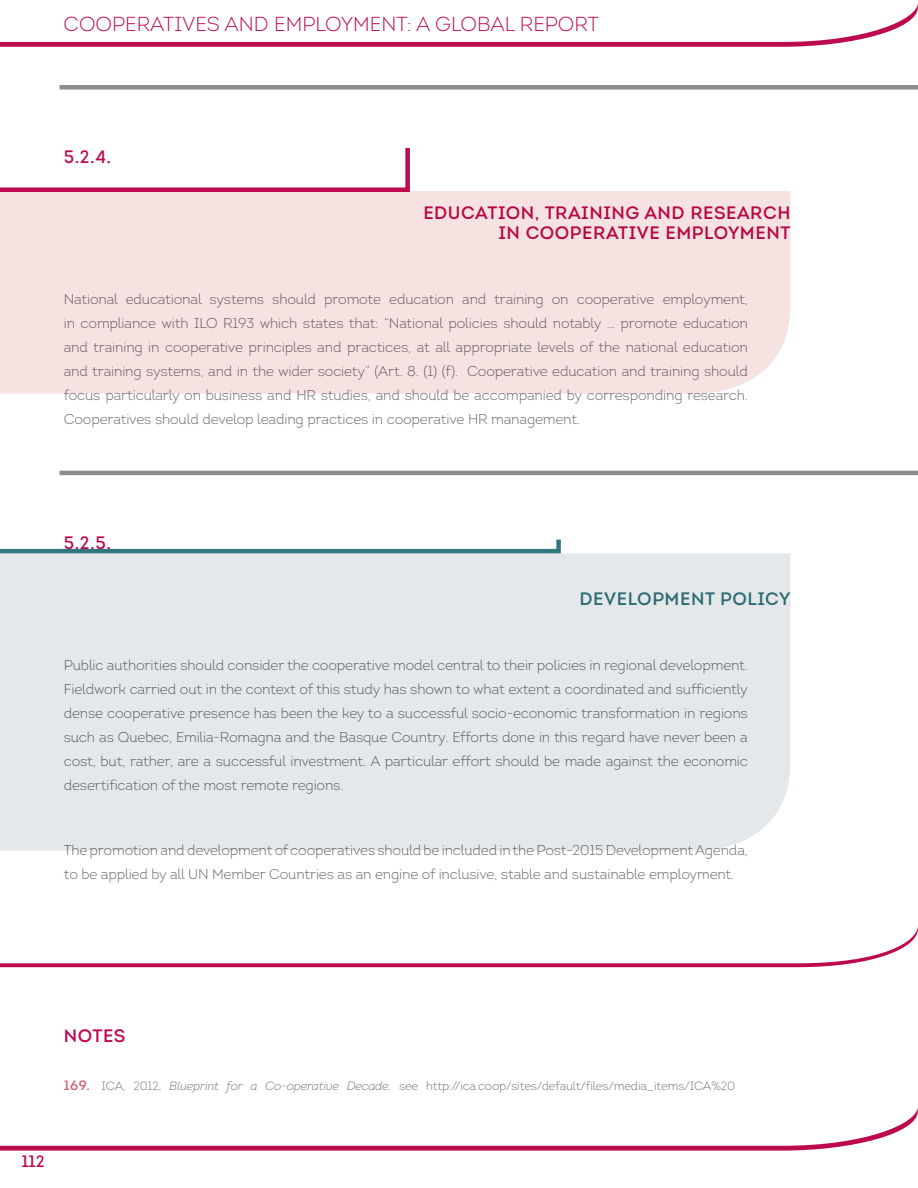
<style>
.page{position:relative;width:918px;height:1188px;background:#fff}
.page>*{position:absolute;margin:0;border:0;box-sizing:border-box;transform-origin:0 0}
.t1{font:300 20.25px "Intro";color:#bd094d}
.t2{font:18px "Intro";color:#bd094d}
.t3{font:18px "Intro";color:#32767e}
.t4{font:16.5px "Intro";color:#bd094d}
.t5{font:300 14.25px/24px "Intro";letter-spacing:-.01em;color:#636466;text-align:justify}
.t6{font:300 12px "Intro";letter-spacing:-.01em;color:#6d6f71}
.s1{font-weight:400;font-size:13.5px;color:#ce6273}
.s2{font-style:italic}
</style>
<div class="page">
<svg style="left:0;top:1107px;width:918px;height:44px"></svg>
<svg style="left:0;top:3px;width:918px;height:44px"></svg>
<svg style="left:0;top:926px;width:918px;height:41px"></svg>
<div style="left:60px;top:85px;width:858px;height:5px;background:#8a8c8e"></div>
<hr style="left:60px;top:471px;width:858px;height:4px;background:#8a8c8e">
<div style="left:0;top:191px;width:790px;height:203px;background:#f7e2e2"></div>
<svg style="left:0;top:148px;width:412px;height:46px"></svg>
<div style="left:0;top:553px;width:790px;height:298px;background:#e4e8ea"></div>
<svg style="left:0;top:539px;width:563px;height:17px"></svg>
<h1 class="t1" style="left:64px;top:12px;width:537px">COOPERATIVES AND EMPLOYMENT: A GLOBAL REPORT</h1>
<p class="t2" style="left:64px;top:145px;width:49px">5.2.4.</p>
<p class="t2" style="left:423px;top:201px;width:51px">EDUCATION</p>
<p class="t2" style="left:535px;top:201px;width:23px">, TRAINING</p>
<p class="t2" style="left:644px;top:201px;width:15px">AND</p>
<p class="t2" style="left:690px;top:201px;width:14px">RESEARCH</p>
<p class="t2" style="left:499px;top:221px;width:41px">IN COOPERATIVE</p>
<p class="t2" style="left:665px;top:221px;width:14px">EMPLOYMENT</p>
<p class="t5" style="left:64px;top:287px;width:686px">National educational systems should promote education and training on cooperative employment, in compliance with ILO R193 which states that: “National policies should notably … promote education and training in cooperative principles and practices, at all appropriate levels of the national education and training systems, and in the wider society” (Art. 8. (1) (f). Cooperative education and training should focus particularly on business and HR studies, and should be accompanied by corresponding research.<br>Cooperatives should develop leading practices in cooperative HR management.</p>
<p class="t2" style="left:64px;top:531px;width:49px">5.2.5.</p>
<p class="t3" style="left:580px;top:588px;width:27px">DEVELOPMENT</p>
<p class="t3" style="left:720px;top:588px;width:13px">POLICY</p>
<p class="t5" style="left:64px;top:653px;width:686px">Public authorities should consider the cooperative model central to their policies in regional development.<br>Fieldwork carried out in the context of this study has shown to what extent a coordinated and sufficiently dense cooperative presence has been the key to a successful socio-economic transformation in regions such as Quebec, Emilia-Romagna and the Basque Country. Efforts done in this regard have never been a cost, but, rather, are a successful investment. A particular effort should be made against the economic desertification of the most remote regions.</p>
<p class="t5" style="left:64px;top:838px;width:686px">The promotion and development of cooperatives should be included in the Post-2015 Development Agenda, to be applied by all UN Member Countries as an engine of inclusive, stable and sustainable employment.</p>
<p class="t2" style="left:64px;top:1024px;width:13px">NOTES</p>
<p class="t6" style="left:64px;top:1079px;width:673px"><span class="s1">169.</span> ICA, 2012, <span class="s2">Blueprint for a Co-operative Decade,</span> see http://ica.coop/sites/default/files/media_items/ICA%20</p>
<p class="t4" style="left:21px;top:1151px;width:25px">112</p>
</div>
